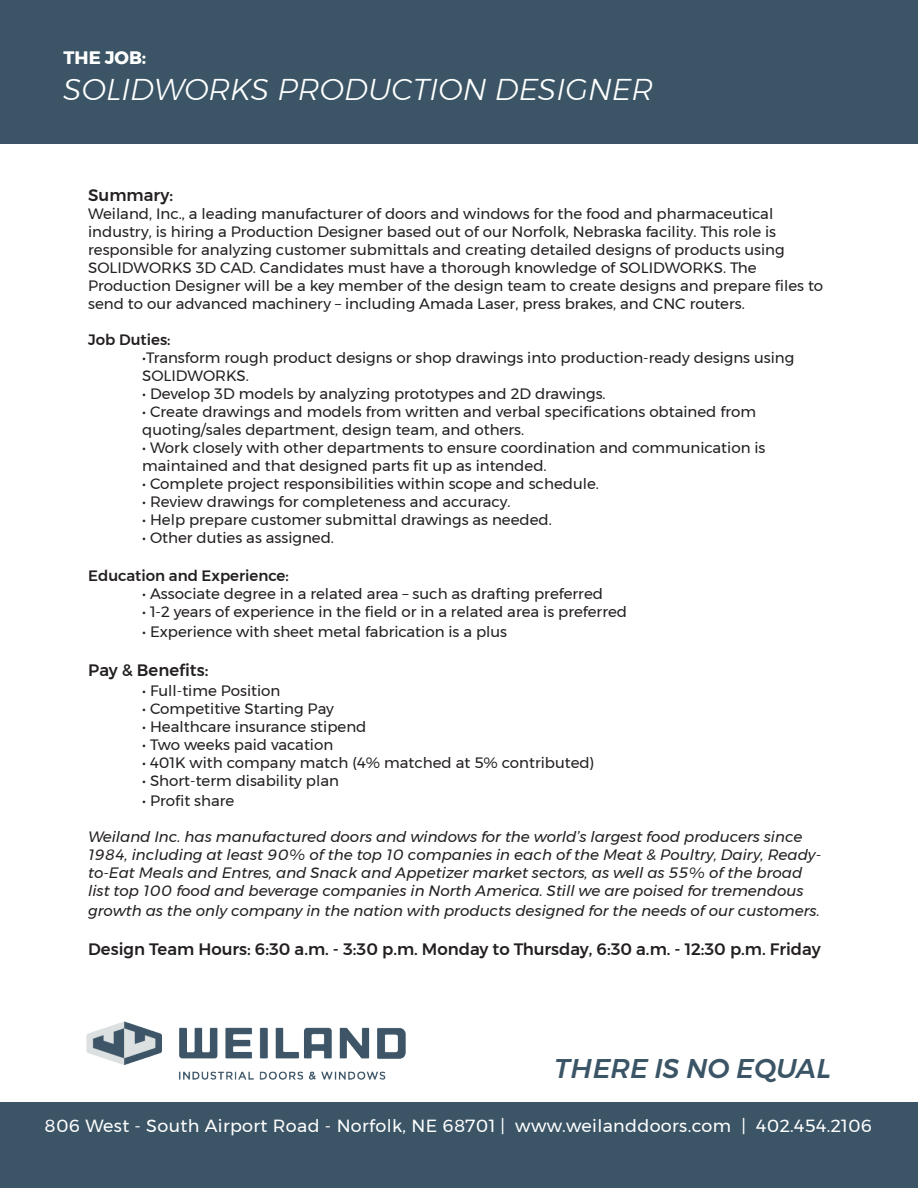
<style>
.page{position:relative;width:918px;height:1188px;background:#fff}
.page>*{position:absolute;margin:0;border:0;box-sizing:border-box;transform-origin:0 0}
.t1{font:italic 300 30px "Montserrat";color:#fff}
.t2{font:italic 500 27px "Montserrat";color:#3b5566}
.t3{font:700 18px "Montserrat";color:#fff}
.t4{font:17.55px "Montserrat";letter-spacing:.02em;color:#fff}
.t5{font:500 16.5px "Montserrat";color:#231f20}
.t6{font:15px/18px "Montserrat";color:#231f20}
.t7{font:italic 15px/18px "Montserrat";color:#231f20}
.t8{font:500 15px "Montserrat";color:#231f20}
</style>
<div class="page">
<div style="left:0;top:1102px;width:918px;height:86px;background:#3b5566"></div>
<div style="left:0;top:0;width:918px;height:144px;background:#3b5566"></div>
<img style="left:86px;top:1021px;width:320px;height:59px">
<p class="t3" style="left:64px;top:43px;width:84px">THE JOB:</p>
<p class="t1" style="left:64px;top:67px;width:591px">SOLIDWORKS PRODUCTION DESIGNER</p>
<p class="t5" style="left:88px;top:182px;width:87px">Summary:</p>
<p class="t6" style="left:88px;top:205px;width:687px">Weiland, Inc., a leading manufacturer of doors and windows for the food and pharmaceutical</p>
<p class="t6" style="left:88px;top:223px;width:689px">industry, is hiring a Production Designer based out of our Norfolk, Nebraska facility. This role is</p>
<p class="t6" style="left:88px;top:241px;width:698px">responsible for analyzing customer submittals and creating detailed designs of products using<br>SOLIDWORKS 3D CAD. Candidates must have a thorough knowledge of SOLIDWORKS. The</p>
<p class="t6" style="left:88px;top:277px;width:737px">Production Designer will be a key member of the design team to create designs and prepare files to send to our advanced machinery – including Amada Laser, press brakes, and CNC routers.</p>
<p class="t8" style="left:88px;top:328px;width:84px">Job Duties:</p>
<p class="t6" style="left:142px;top:349px;width:654px">•Transform rough product designs or shop drawings into production-ready designs using<br>SOLIDWORKS.</p>
<p class="t6" style="left:142px;top:385px;width:465px">• Develop 3D models by analyzing prototypes and 2D drawings.</p>
<p class="t6" style="left:142px;top:403px;width:616px">• Create drawings and models from written and verbal specifications obtained from</p>
<p class="t6" style="left:142px;top:421px;width:384px">quoting/sales department, design team, and others.</p>
<p class="t6" style="left:142px;top:439px;width:625px">• Work closely with other departments to ensure coordination and communication is</p>
<p class="t6" style="left:142px;top:457px;width:406px">maintained and that designed parts fit up as intended.</p>
<p class="t6" style="left:142px;top:475px;width:458px">• Complete project responsibilities within scope and schedule.</p>
<p class="t6" style="left:142px;top:493px;width:370px">• Review drawings for completeness and accuracy.</p>
<p class="t6" style="left:142px;top:511px;width:411px">• Help prepare customer submittal drawings as needed.</p>
<p class="t6" style="left:142px;top:529px;width:193px">• Other duties as assigned.</p>
<p class="t8" style="left:88px;top:564px;width:202px">Education and Experience:</p>
<p class="t6" style="left:142px;top:584px;width:462px">• Associate degree in a related area – such as drafting preferred</p>
<p class="t6" style="left:142px;top:602px;width:486px">• 1-2 years of experience in the field or in a related area is preferred</p>
<p class="t6" style="left:142px;top:622px;width:366px">• Experience with sheet metal fabrication is a plus</p>
<p class="t5" style="left:88px;top:657px;width:122px">Pay &amp; Benefits:</p>
<p class="t6" style="left:142px;top:682px;width:140px">• Full-time Position</p>
<p class="t6" style="left:142px;top:700px;width:193px">• Competitive Starting Pay</p>
<p class="t6" style="left:142px;top:718px;width:226px">• Healthcare insurance stipend</p>
<p class="t6" style="left:142px;top:736px;width:193px">• Two weeks paid vacation</p>
<p class="t6" style="left:142px;top:754px;width:454px">• 401K with company match (4% matched at 5% contributed)</p>
<p class="t6" style="left:142px;top:772px;width:198px">• Short-term disability plan</p>
<p class="t6" style="left:142px;top:791px;width:94px">• Profit share</p>
<p class="t7" style="left:88px;top:827px;width:734px">Weiland Inc. has manufactured doors and windows for the world’s largest food producers since 1984, including at least 90% of the top 10 companies in each of the Meat &amp; Poultry, Dairy, Ready&shy;to-Eat Meals and Entres, and Snack and Appetizer market sectors, as well as 55% of the broad list top 100 food and beverage companies in North America. Still we are poised for tremendous</p>
<p class="t7" style="left:88px;top:901px;width:733px">growth as the only company in the nation with products designed for the needs of our customers.</p>
<p class="t5" style="left:88px;top:936px;width:734px">Design Team Hours: 6:30 a.m. - 3:30 p.m. Monday to Thursday, 6:30 a.m. - 12:30 p.m. Friday</p>
<p class="t2" style="left:554px;top:1048px;width:278px">THERE IS NO EQUAL</p>
<p class="t4" style="left:45px;top:1113px;width:829px">806 West - South Airport Road - Norfolk, NE 68701 | www.weilanddoors.com | 402.454.2106</p>
</div>
